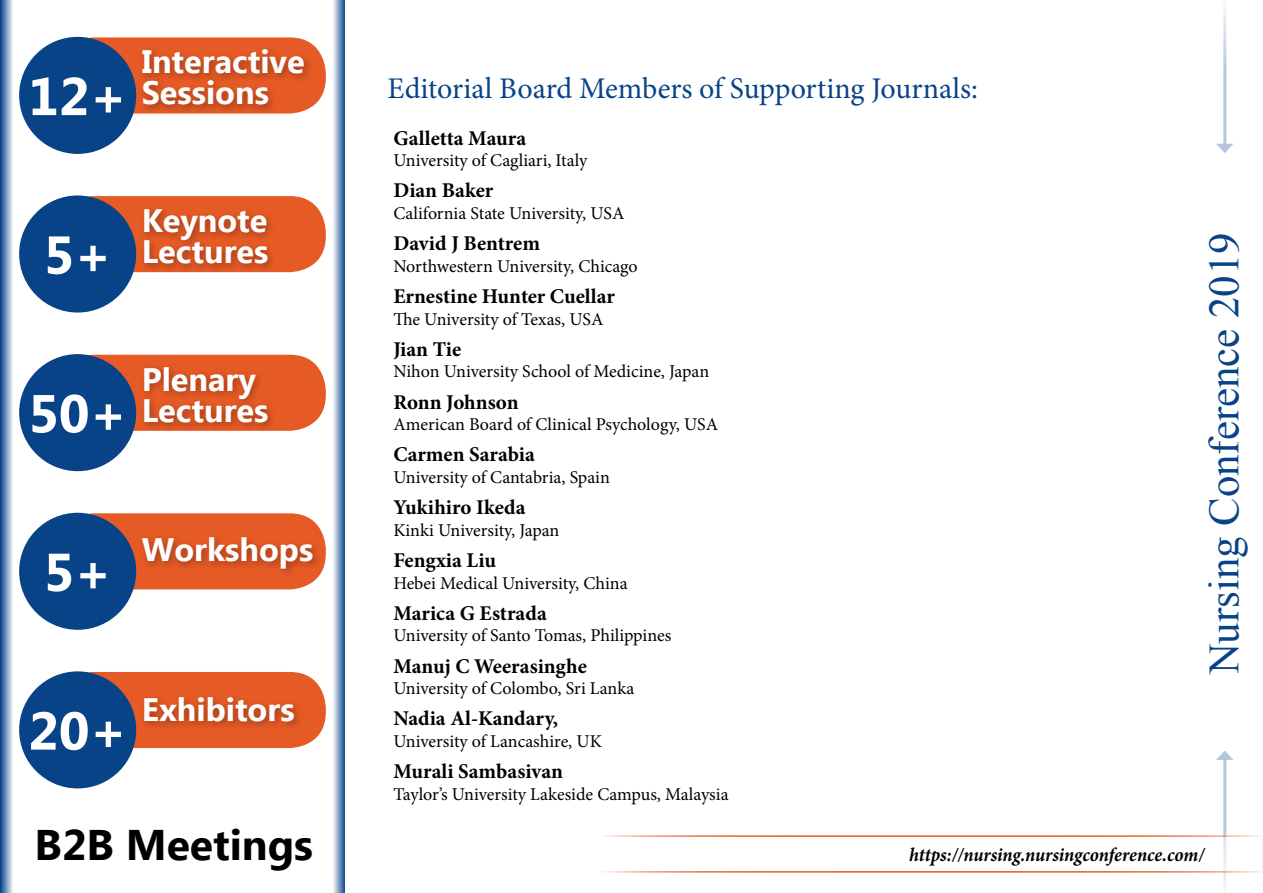
<style>
.page{position:relative;width:1263px;height:893px;background:#fff}
.page>*{position:absolute;margin:0;border:0;box-sizing:border-box;transform-origin:0 0}
.t1{font:700 53.25px "Ebrima";color:#fff}
.t2{font:42.75px "Times New Roman";color:#084388}
.t3{font:700 42.75px "Ebrima";color:#000}
.t4{font:700 32.4px/30.9px "Ebrima";color:#fff}
.t5{font:30px "Minion Pro";letter-spacing:-.005em;color:#084388}
.t6{font:700 21px "Minion Pro";color:#000}
.t7{font:italic 700 19.5px "Minion Pro";letter-spacing:-.005em;color:#000;scale:.95 1}
.t8{font:18px "Minion Pro";color:#000}
</style>
<div class="page">
<div style="left:58px;top:37px;width:268px;height:77px;background:#e65a25;border-radius:36px"></div>
<div style="left:19px;top:37px;width:117px;height:117px;background:#084388;border-radius:50%"></div>
<div style="left:138px;top:45px;width:176px;height:70px;background:#000;opacity:.3"></div>
<div style="left:58px;top:196px;width:268px;height:76px;background:#e65a25;border-radius:36px"></div>
<div style="left:19px;top:195px;width:117px;height:118px;background:#084388;border-radius:50%"></div>
<div style="left:140px;top:205px;width:137px;height:68px;background:#000;opacity:.3"></div>
<div style="left:58px;top:355px;width:268px;height:76px;background:#e65a25;border-radius:36px"></div>
<div style="left:19px;top:354px;width:117px;height:117px;background:#084388;border-radius:50%"></div>
<div style="left:140px;top:362px;width:137px;height:70px;background:#000;opacity:.3"></div>
<div style="left:58px;top:513px;width:268px;height:76px;background:#e65a25;border-radius:36px"></div>
<div style="left:19px;top:513px;width:117px;height:117px;background:#084388;border-radius:50%"></div>
<div style="left:138px;top:533px;width:184px;height:45px;background:#000;opacity:.3"></div>
<div style="left:58px;top:672px;width:268px;height:76px;background:#e65a25;border-radius:36px"></div>
<div style="left:19px;top:671px;width:117px;height:117px;background:#084388;border-radius:50%"></div>
<div style="left:140px;top:693px;width:164px;height:38px;background:#000;opacity:.3"></div>
<svg style="left:0;top:0;width:13px;height:893px;background:#7a99be"></svg>
<svg style="left:333px;top:0;width:12px;height:893px;background:#8da8c8"></svg>
<hr style="left:1223px;top:757px;width:3px;height:136px;background:#084388">
<svg style="left:1216px;top:750px;width:17px;height:10px"></svg>
<hr style="left:1223px;top:0;width:3px;height:146px;background:#084388">
<svg style="left:1216px;top:144px;width:17px;height:9px"></svg>
<div style="left:597px;top:835px;width:666px;height:38px;background:#fff;border:2px solid #e65a25"></div>
<h1 class="t1" style="left:28px;top:57px;width:100px">12+</h1>
<h3 class="t4" style="left:142px;top:48px;width:165px">Interactive<br>Sessions</h3>
<h1 class="t1" style="left:44px;top:215px;width:70px">5+</h1>
<h3 class="t4" style="left:142px;top:207px;width:128px">Keynote<br>Lectures</h3>
<h1 class="t1" style="left:28px;top:374px;width:100px">50+</h1>
<h3 class="t4" style="left:142px;top:365px;width:128px">Plenary<br>Lectures</h3>
<h1 class="t1" style="left:44px;top:532px;width:70px">5+</h1>
<h3 class="t4" style="left:142px;top:536px;width:173px">Workshops</h3>
<h1 class="t1" style="left:28px;top:691px;width:100px">20+</h1>
<h3 class="t4" style="left:142px;top:696px;width:154px">Exhibitors</h3>
<h2 class="t3" style="left:35px;top:813px;width:280px">B2B Meetings</h2>
<h3 class="t5" style="left:387px;top:69px;width:592px">Editorial Board Members of Supporting Journals:</h3>
<p class="t6" style="left:393px;top:123px;width:134px">Galletta Maura</p>
<p class="t8" style="left:393px;top:148px;width:195px">University of Cagliari, Italy</p>
<p class="t6" style="left:393px;top:176px;width:101px">Dian Baker</p>
<p class="t8" style="left:393px;top:201px;width:233px">California State University, USA</p>
<p class="t6" style="left:393px;top:229px;width:148px">David J Bentrem</p>
<p class="t8" style="left:393px;top:254px;width:246px">Northwestern University, Chicago</p>
<p class="t6" style="left:393px;top:281px;width:223px">Ernestine Hunter Cuellar</p>
<p class="t8" style="left:393px;top:307px;width:212px">The University of Texas, USA</p>
<p class="t6" style="left:393px;top:334px;width:69px">Jian Tie</p>
<p class="t8" style="left:393px;top:360px;width:317px">Nihon University School of Medicine, Japan</p>
<p class="t6" style="left:393px;top:387px;width:127px">Ronn Johnson</p>
<p class="t8" style="left:393px;top:412px;width:326px">American Board of Clinical Psychology, USA</p>
<p class="t6" style="left:393px;top:440px;width:143px">Carmen Sarabia</p>
<p class="t8" style="left:393px;top:465px;width:218px">University of Cantabria, Spain</p>
<p class="t6" style="left:393px;top:493px;width:134px">Yukihiro Ikeda</p>
<p class="t8" style="left:393px;top:518px;width:168px">Kinki University, Japan</p>
<p class="t6" style="left:393px;top:545px;width:104px">Fengxia Liu</p>
<p class="t8" style="left:393px;top:571px;width:236px">Hebei Medical University, China</p>
<p class="t6" style="left:393px;top:598px;width:155px">Marica G Estrada</p>
<p class="t8" style="left:393px;top:624px;width:280px">University of Santo Tomas, Philippines</p>
<p class="t6" style="left:393px;top:651px;width:195px">Manuj C Weerasinghe</p>
<p class="t8" style="left:393px;top:676px;width:243px">University of Colombo, Sri Lanka</p>
<p class="t6" style="left:393px;top:704px;width:166px">Nadia Al-Kandary,</p>
<p class="t8" style="left:393px;top:729px;width:210px">University of Lancashire, UK</p>
<p class="t6" style="left:393px;top:757px;width:171px">Murali Sambasivan</p>
<p class="t8" style="left:393px;top:782px;width:337px">Taylor’s University Lakeside Campus, Malaysia</p>
<h2 class="t2" style="left:1195px;top:674px;width:444px;rotate:-90deg">Nursing Conference 2019</h2>
<p class="t7" style="left:909px;top:841px;width:312px">https://nursing.nursingconference.com/</p>
</div>
